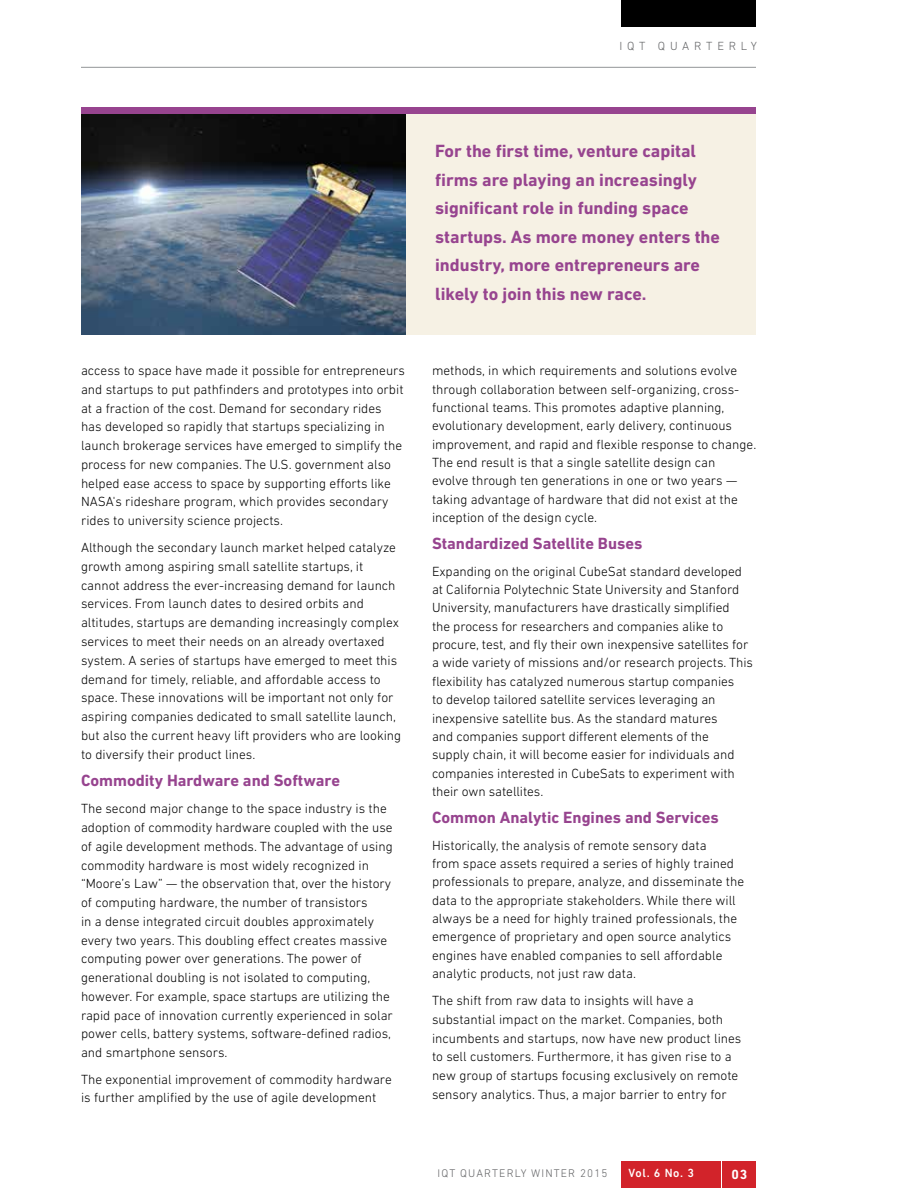
<style>
.page{position:relative;width:918px;height:1188px;background:#fff}
.page>*{position:absolute;margin:0;border:0;box-sizing:border-box;transform-origin:0 0}
.t1{font:700 18px/28.5px "DIN Next LT Pro";color:#97448f}
.t2{font:700 16.5px "DIN Next LT Pro";color:#97448f}
.t3{font:300 13.5px/18.8px "DIN Next LT Pro";color:#000}
.t4{font:700 13.5px "DIN Next LT Pro";color:#fff}
.t5{font:300 12px "DIN Next LT Pro";letter-spacing:.395em;color:#636466}
.t6{font:500 12px "DIN Next LT Pro";color:#fff}
.t7{font:300 11.25px "DIN Next LT Pro";letter-spacing:.1em;color:#636466}
</style>
<div class="page">
<div style="left:621px;top:1161px;width:135px;height:27px;background:#d2232a"></div>
<svg style="left:721px;top:1161px;width:1px;height:27px"></svg>
<hr style="left:81px;top:67px;width:675px;height:1px;background:#939598">
<div style="left:621px;top:0;width:135px;height:27px;background:#000"></div>
<div style="left:406px;top:109px;width:350px;height:226px;background:#f6f1e4"></div>
<img style="left:81px;top:114px;width:325px;height:221px">
<div style="left:81px;top:108px;width:675px;height:6px;background:#97448f"></div>
<p class="t5" style="left:620px;top:39px;width:139px">IQT QUARTERLY</p>
<p class="t3" style="left:81px;top:361px;width:325px">access to space have made it possible for entrepreneurs and startups to put pathfinders and prototypes into orbit at a fraction of the cost. Demand for secondary rides has developed so rapidly that startups specializing in launch brokerage services have emerged to simplify the process for new companies. The U.S. government also helped ease access to space by supporting efforts like NASA's rideshare program, which provides secondary rides to university science projects.</p>
<p class="t3" style="left:81px;top:538px;width:322px">Although the secondary launch market helped catalyze growth among aspiring small satellite startups, it cannot address the ever-increasing demand for launch services. From launch dates to desired orbits and altitudes, startups are demanding increasingly complex services to meet their needs on an already overtaxed system. A series of startups have emerged to meet this demand for timely, reliable, and affordable access to space. These innovations will be important not only for aspiring companies dedicated to small satellite launch, but also the current heavy lift providers who are looking to diversify their product lines.</p>
<p class="t2" style="left:81px;top:771px;width:261px">Commodity Hardware and Software</p>
<p class="t3" style="left:81px;top:799px;width:313px">The second major change to the space industry is the adoption of commodity hardware coupled with the use of agile development methods. The advantage of using commodity hardware is most widely recognized in “Moore’s Law” — the observation that, over the history of computing hardware, the number of transistors<br>in a dense integrated circuit doubles approximately every two years. This doubling effect creates massive computing power over generations. The power of generational doubling is not isolated to computing, however. For example, space startups are utilizing the rapid pace of innovation currently experienced in solar power cells, battery systems, software-defined radios, and smartphone sensors.</p>
<p class="t3" style="left:81px;top:1070px;width:312px;line-height:18.3px">The exponential improvement of commodity hardware is further amplified by the use of agile development</p>
<h1 class="t1" style="left:435px;top:137px;width:286px">For the first time, venture capital firms are playing an increasingly significant role in funding space startups. As more money enters the industry, more entrepreneurs are likely to join this new race.</h1>
<p class="t3" style="left:432px;top:361px;width:326px;line-height:18.3px">methods, in which requirements and solutions evolve through collaboration between self-organizing, cross&shy;functional teams. This promotes adaptive planning, evolutionary development, early delivery, continuous improvement, and rapid and flexible response to change.<br>The end result is that a single satellite design can<br>evolve through ten generations in one or two years — taking advantage of hardware that did not exist at the inception of the design cycle.</p>
<p class="t2" style="left:432px;top:534px;width:212px">Standardized Satellite Buses</p>
<p class="t3" style="left:432px;top:562px;width:323px;line-height:18.3px">Expanding on the original CubeSat standard developed at California Polytechnic State University and Stanford University, manufacturers have drastically simplified<br>the process for researchers and companies alike to procure, test, and fly their own inexpensive satellites for a wide variety of missions and/or research projects. This flexibility has catalyzed numerous startup companies<br>to develop tailored satellite services leveraging an inexpensive satellite bus. As the standard matures<br>and companies support different elements of the<br>supply chain, it will become easier for individuals and companies interested in CubeSats to experiment with their own satellites.</p>
<p class="t2" style="left:432px;top:808px;width:288px">Common Analytic Engines and Services</p>
<p class="t3" style="left:432px;top:836px;width:314px;line-height:18.3px">Historically, the analysis of remote sensory data<br>from space assets required a series of highly trained professionals to prepare, analyze, and disseminate the data to the appropriate stakeholders. While there will always be a need for highly trained professionals, the emergence of proprietary and open source analytics engines have enabled companies to sell affordable analytic products, not just raw data.</p>
<p class="t3" style="left:432px;top:991px;width:311px">The shift from raw data to insights will have a substantial impact on the market. Companies, both incumbents and startups, now have new product lines to sell customers. Furthermore, it has given rise to a new group of startups focusing exclusively on remote sensory analytics. Thus, a major barrier to entry for</p>
<p class="t7" style="left:438px;top:1167px;width:171px">IQT QUARTERLY WINTER 2015</p>
<p class="t6" style="left:629px;top:1166px;width:67px">Vol. 6 No. 3</p>
<p class="t4" style="left:732px;top:1166px;width:17px">03</p>
</div>
